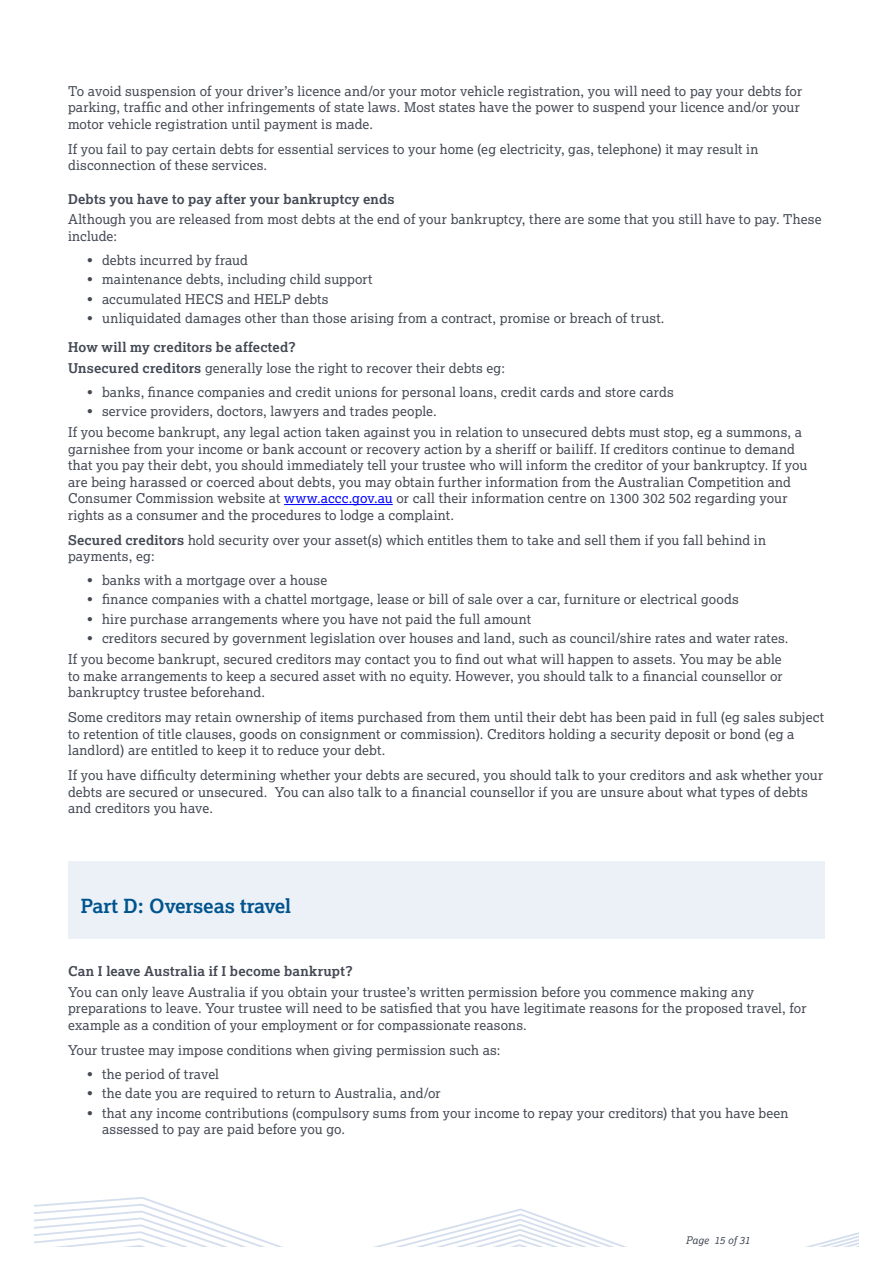
<style>
.page{position:relative;width:893px;height:1263px;background:#fff}
.page>*{position:absolute;margin:0;border:0;box-sizing:border-box;transform-origin:0 0}
.Options{font:700 19.5px "Lexia Da Ma";color:#00548e}
.t1{font:13.5px/16.5px "Lexia Da Ma";letter-spacing:.01em;color:#434954}
.Heading_3{font:700 13.5px "Lexia Da Ma";letter-spacing:.015em;color:#434954}
.t2{font:italic 10.5px "Lexia Da Ma";letter-spacing:.01em;color:#434954}
.s1{font-weight:700}
.s2{color:#00f}
</style>
<div class="page">
<svg style="left:35px;top:1203px;width:135px;height:4px"></svg>
<svg style="left:35px;top:1210px;width:823px;height:37px"></svg>
<hr style="left:284px;top:504px;width:109px;height:1px;background:#00f">
<div style="left:68px;top:862px;width:757px;height:77px;background:#ecf1f7"></div>
<p class="t1" style="left:68px;top:83px;width:736px">To avoid suspension of your driver’s licence and/or your motor vehicle registration, you will need to pay your debts for parking, traffic and other infringements of state laws. Most states have the power to suspend your licence and/or your motor vehicle registration until payment is made.</p>
<p class="t1" style="left:68px;top:141px;width:692px">If you fail to pay certain debts for essential services to your home (eg electricity, gas, telephone) it may result in disconnection of these services.</p>
<p class="Heading_3" style="left:68px;top:191px;width:328px">Debts you have to pay after your bankruptcy ends</p>
<p class="t1" style="left:68px;top:211px;width:755px">Although you are released from most debts at the end of your bankruptcy, there are some that you still have to pay. These include:</p>
<p class="t1" style="left:87px;top:252px;width:162px">• debts incurred by fraud</p>
<p class="t1" style="left:87px;top:271px;width:287px">• maintenance debts, including child support</p>
<p class="t1" style="left:87px;top:291px;width:243px">• accumulated HECS and HELP debts</p>
<p class="t1" style="left:87px;top:310px;width:579px">• unliquidated damages other than those arising from a contract, promise or breach of trust.</p>
<p class="Heading_3" style="left:68px;top:340px;width:229px">How will my creditors be affected?</p>
<p class="t1" style="left:68px;top:360px;width:439px"><span class="s1">Unsecured creditors</span> generally lose the right to recover their debts eg:</p>
<p class="t1" style="left:87px;top:384px;width:588px">• banks, finance companies and credit unions for personal loans, credit cards and store cards</p>
<p class="t1" style="left:87px;top:403px;width:351px">• service providers, doctors, lawyers and trades people.</p>
<p class="t1" style="left:68px;top:424px;width:741px">If you become bankrupt, any legal action taken against you in relation to unsecured debts must stop, eg a summons, a garnishee from your income or bank account or recovery action by a sheriff or bailiff. If creditors continue to demand that you pay their debt, you should immediately tell your trustee who will inform the creditor of your bankruptcy. If you are being harassed or coerced about debts, you may obtain further information from the Australian Competition and Consumer Commission website at <span class="s2">www.accc.gov.au</span> or call their information centre on 1300 302 502 regarding your rights as a consumer and the procedures to lodge a complaint.</p>
<p class="t1" style="left:68px;top:532px;width:699px"><span class="s1">Secured creditors</span> hold security over your asset(s) which entitles them to take and sell them if you fall behind in payments, eg:</p>
<p class="t1" style="left:87px;top:572px;width:242px">• banks with a mortgage over a house</p>
<p class="t1" style="left:87px;top:591px;width:653px">• finance companies with a chattel mortgage, lease or bill of sale over a car, furniture or electrical goods</p>
<p class="t1" style="left:87px;top:611px;width:446px">• hire purchase arrangements where you have not paid the full amount</p>
<p class="t1" style="left:87px;top:630px;width:703px">• creditors secured by government legislation over houses and land, such as council/shire rates and water rates.</p>
<p class="t1" style="left:68px;top:651px;width:716px;text-align:justify">If you become bankrupt, secured creditors may contact you to find out what will happen to assets. You may be able to make arrangements to keep a secured asset with no equity. However, you should talk to a financial counsellor or bankruptcy trustee beforehand.</p>
<p class="t1" style="left:68px;top:709px;width:758px">Some creditors may retain ownership of items purchased from them until their debt has been paid in full (eg sales subject to retention of title clauses, goods on consignment or commission). Creditors holding a security deposit or bond (eg a landlord) are entitled to keep it to reduce your debt.</p>
<p class="t1" style="left:68px;top:767px;width:757px">If you have difficulty determining whether your debts are secured, you should talk to your creditors and ask whether your debts are secured or unsecured. You can also talk to a financial counsellor if you are unsure about what types of debts and creditors you have.</p>
<p class="Options" style="left:81px;top:895px;width:212px">Part D: Overseas travel</p>
<p class="Heading_3" style="left:68px;top:963px;width:286px">Can I leave Australia if I become bankrupt?</p>
<p class="t1" style="left:68px;top:984px;width:740px">You can only leave Australia if you obtain your trustee’s written permission before you commence making any preparations to leave. Your trustee will need to be satisfied that you have legitimate reasons for the proposed travel, for example as a condition of your employment or for compassionate reasons.</p>
<p class="t1" style="left:68px;top:1042px;width:434px">Your trustee may impose conditions when giving permission such as:</p>
<p class="t1" style="left:87px;top:1065px;width:134px">• the period of travel</p>
<p class="t1" style="left:87px;top:1085px;width:355px">• the date you are required to return to Australia, and/or</p>
<p class="t1" style="left:102px;top:1104px;width:688px;text-indent:-15px">• that any income contributions (compulsory sums from your income to repay your creditors) that you have been assessed to pay are paid before you go.</p>
<p class="t2" style="left:686px;top:1235px;width:66px">Page 15 of 31</p>
</div>
